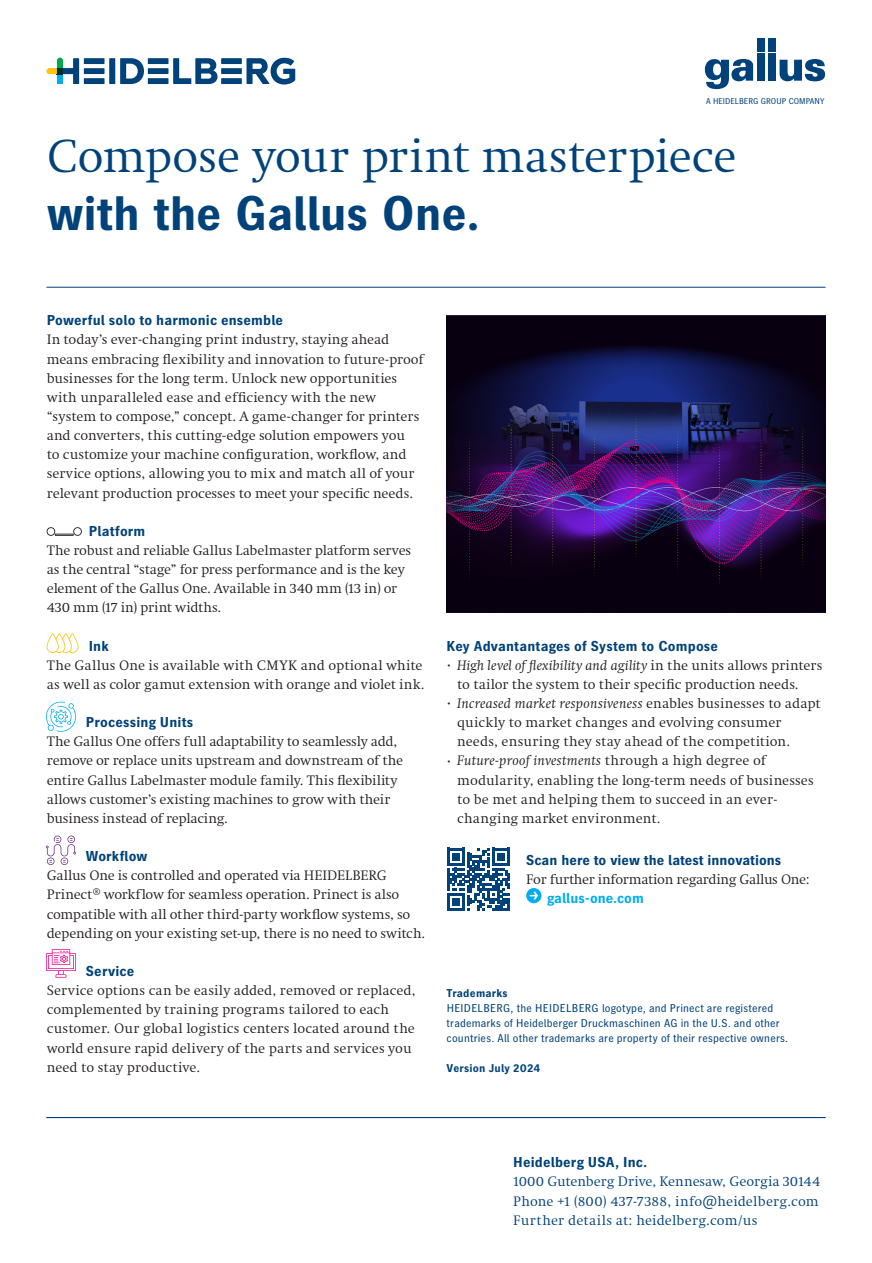
<style>
.page{position:relative;width:872px;height:1263px;background:#fff}
.page>*{position:absolute;margin:0;border:0;box-sizing:border-box;transform-origin:0 0}
._001_Headline_2_A4_Antiqua_Gothic_32pt{font:48px/57.4px "Heidelberg Antiqua ML";letter-spacing:-.01em;color:#004279}
._003_Copy_Text_A4_Antiqua_Reg_9_5pt{font:14.25px/19.2px "Heidelberg Antiqua ML";letter-spacing:-.005em;color:#231f20}
._003_Copy_Headline_A4_Gothic_Bold_9_5pt{font:700 14.25px "Heidelberg Gothic Ml";letter-spacing:.01em;color:#004279}
._015_Address_Copy_A4_Antiqua_Reg_9_5pt{font:14.25px/19.2px "Heidelberg Antiqua ML";letter-spacing:.005em;color:#004279}
._015_Address_Headline_A4_Gothic_Bold_9_5p{font:700 14.25px "Heidelberg Gothic Ml";letter-spacing:.01em;color:#004279}
._003_Copy_Text_A4_Antiqua_Reg_9_5pt-2{font:700 14.25px "Heidelberg Gothic Ml";letter-spacing:.01em;color:#004279}
.t1{font:700 14.25px "Heidelberg Gothic Ml";color:#00aeef}
._016_Imprint_Copy_A4_Gothic_Reg_7_5pt{font:11.25px/14.9px "Heidelberg Gothic Ml";letter-spacing:.02em;color:#004279}
._016_Imprint_Headline_A4_Gothic_Bold_7_5p{font:700 11.25px "Heidelberg Gothic Ml";letter-spacing:.02em;color:#004279}
.t2{font:8.4px "Heidelberg Gothic Ml";color:#004279}
.s1{font-family:"Heidelberg Gothic Ml";font-weight:700}
.s2{font-size:7.5px}
.s3{font-style:italic}
</style>
<div class="page">
<div style="left:756px;top:68px;width:8px;height:13px;background:#004279"></div>
<div style="left:768px;top:68px;width:8px;height:13px;background:#004279"></div>
<div style="left:756px;top:53px;width:8px;height:13px;background:#004279"></div>
<div style="left:768px;top:53px;width:8px;height:13px;background:#004279"></div>
<div style="left:756px;top:39px;width:8px;height:13px;background:#004279"></div>
<div style="left:768px;top:39px;width:8px;height:13px;background:#004279"></div>
<svg style="left:779px;top:59px;width:46px;height:22px"></svg>
<svg style="left:705px;top:59px;width:48px;height:30px"></svg>
<svg style="left:120px;top:58px;width:24px;height:26px"></svg>
<div style="left:109px;top:58px;width:6px;height:26px;background:#004279"></div>
<div style="left:84px;top:58px;width:20px;height:6px;background:#004279"></div>
<div style="left:84px;top:68px;width:20px;height:6px;background:#004279"></div>
<div style="left:84px;top:78px;width:20px;height:6px;background:#004279"></div>
<div style="left:148px;top:58px;width:20px;height:6px;background:#004279"></div>
<div style="left:148px;top:68px;width:20px;height:6px;background:#004279"></div>
<div style="left:148px;top:78px;width:20px;height:6px;background:#004279"></div>
<svg style="left:173px;top:58px;width:44px;height:26px"></svg>
<div style="left:221px;top:58px;width:21px;height:6px;background:#004279"></div>
<div style="left:221px;top:68px;width:21px;height:6px;background:#004279"></div>
<div style="left:221px;top:78px;width:21px;height:6px;background:#004279"></div>
<svg style="left:246px;top:58px;width:49px;height:27px"></svg>
<svg style="left:46px;top:58px;width:33px;height:26px"></svg>
<img style="left:446px;top:316px;width:379px;height:296px">
<svg style="left:447px;top:848px;width:63px;height:62px"></svg>
<hr style="left:47px;top:1117px;width:778px;height:1px;background:#004279">
<hr style="left:47px;top:287px;width:778px;height:1px;background:#004279">
<svg style="left:526px;top:888px;width:15px;height:15px"></svg>
<svg style="left:46px;top:702px;width:30px;height:30px"></svg>
<svg style="left:47px;top:633px;width:31px;height:20px"></svg>
<svg style="left:46px;top:949px;width:30px;height:28px"></svg>
<svg style="left:47px;top:527px;width:35px;height:9px"></svg>
<svg style="left:46px;top:836px;width:30px;height:29px"></svg>
<p class="t2" style="left:706px;top:96px;width:120px">A HEIDELBERG GROUP COMPANY</p>
<p class="_001_Headline_2_A4_Antiqua_Gothic_32pt" style="left:47px;top:128px;width:691px">Compose your print masterpiece <span class="s1">with the Gallus One.</span></p>
<p class="_003_Copy_Headline_A4_Gothic_Bold_9_5pt" style="left:47px;top:312px;width:238px">Powerful solo to harmonic ensemble</p>
<p class="_003_Copy_Text_A4_Antiqua_Reg_9_5pt" style="left:47px;top:330px;width:378px">In today’s ever-changing print industry, staying ahead means embracing flexibility and innovation to future-proof businesses for the long term. Unlock new opportunities with unparalleled ease and efficiency with the new “system to compose,” concept. A game-changer for printers and converters, this cutting-edge solution empowers you<br>to customize your machine configuration, workflow, and service options, allowing you to mix and match all of your relevant production processes to meet your specific needs.</p>
<p class="_003_Copy_Headline_A4_Gothic_Bold_9_5pt" style="left:89px;top:523px;width:58px">Platform</p>
<p class="_003_Copy_Text_A4_Antiqua_Reg_9_5pt" style="left:47px;top:541px;width:366px">The robust and reliable Gallus Labelmaster platform serves as the central “stage” for press performance and is the key element of the Gallus One. Available in 340 mm (13 in) or 430 mm (17 in) print widths.</p>
<p class="_003_Copy_Headline_A4_Gothic_Bold_9_5pt" style="left:89px;top:638px;width:21px">Ink</p>
<p class="_003_Copy_Text_A4_Antiqua_Reg_9_5pt" style="left:47px;top:656px;width:379px">The Gallus One is available with CMYK and optional white as well as color gamut extension with orange and violet ink.</p>
<p class="_003_Copy_Headline_A4_Gothic_Bold_9_5pt" style="left:86px;top:714px;width:109px">Processing Units</p>
<p class="_003_Copy_Text_A4_Antiqua_Reg_9_5pt" style="left:47px;top:732px;width:358px">The Gallus One offers full adaptability to seamlessly add, remove or replace units upstream and downstream of the entire Gallus Labelmaster module family. This flexibility allows customer’s existing machines to grow with their business instead of replacing.</p>
<p class="_003_Copy_Text_A4_Antiqua_Reg_9_5pt-2" style="left:86px;top:848px;width:63px">Workflow</p>
<p class="_003_Copy_Text_A4_Antiqua_Reg_9_5pt" style="left:47px;top:866px;width:380px">Gallus One is controlled and operated via HEIDELBERG Prinect® workflow for seamless operation. Prinect is also compatible with all other third-party workflow systems, so depending on your existing set-up, there is no need to switch.</p>
<p class="_003_Copy_Text_A4_Antiqua_Reg_9_5pt-2" style="left:86px;top:963px;width:50px">Service</p>
<p class="_003_Copy_Text_A4_Antiqua_Reg_9_5pt" style="left:47px;top:981px;width:370px">Service options can be easily added, removed or replaced, complemented by training programs tailored to each customer. Our global logistics centers located around the world ensure rapid delivery of the parts and services you need to stay productive.</p>
<p class="_003_Copy_Headline_A4_Gothic_Bold_9_5pt" style="left:446px;top:638px;width:273px">Key Advantantages of System to Compose</p>
<p class="_003_Copy_Text_A4_Antiqua_Reg_9_5pt" style="left:457px;top:656px;width:367px;text-indent:-11px"><span class="s2">•</span> <span class="s3">High level of flexibility and agility</span> in the units allows printers to tailor the system to their specific production needs.</p>
<p class="_003_Copy_Text_A4_Antiqua_Reg_9_5pt" style="left:457px;top:694px;width:365px;text-indent:-11px"><span class="s2">•</span> <span class="s3">Increased market responsiveness</span> enables businesses to adapt quickly to market changes and evolving consumer needs, ensuring they stay ahead of the competition.</p>
<p class="_003_Copy_Text_A4_Antiqua_Reg_9_5pt" style="left:457px;top:751px;width:358px;text-indent:-11px"><span class="s2">•</span> <span class="s3">Future-proof investments</span> through a high degree of modularity, enabling the long-term needs of businesses to be met and helping them to succeed in an ever&shy;changing market environment.</p>
<p class="_003_Copy_Headline_A4_Gothic_Bold_9_5pt" style="left:526px;top:852px;width:257px">Scan here to view the latest innovations</p>
<p class="_003_Copy_Text_A4_Antiqua_Reg_9_5pt" style="left:526px;top:869px;width:285px">For further information regarding Gallus One:</p>
<p class="t1" style="left:547px;top:890px;width:98px">gallus-one.com</p>
<p class="_016_Imprint_Headline_A4_Gothic_Bold_7_5p" style="left:446px;top:987px;width:63px">Trademarks</p>
<p class="_016_Imprint_Copy_A4_Gothic_Reg_7_5pt" style="left:446px;top:1001px;width:343px">HEIDELBERG, the HEIDELBERG logotype, and Prinect are registered trademarks of Heidelberger Druckmaschinen AG in the U.S. and other countries. All other trademarks are property of their respective owners.</p>
<p class="_016_Imprint_Headline_A4_Gothic_Bold_7_5p" style="left:446px;top:1061px;width:95px">Version July 2024</p>
<p class="_015_Address_Headline_A4_Gothic_Bold_9_5p" style="left:513px;top:1154px;width:136px">Heidelberg USA, Inc.</p>
<p class="_015_Address_Copy_A4_Antiqua_Reg_9_5pt" style="left:513px;top:1172px;width:308px">1000 Gutenberg Drive, Kennesaw, Georgia 30144</p>
<p class="_015_Address_Copy_A4_Antiqua_Reg_9_5pt" style="left:513px;top:1191px;width:307px">Phone +1 (800) 437-7388, info@heidelberg.com<br>Further details at: heidelberg.com/us</p>
</div>
